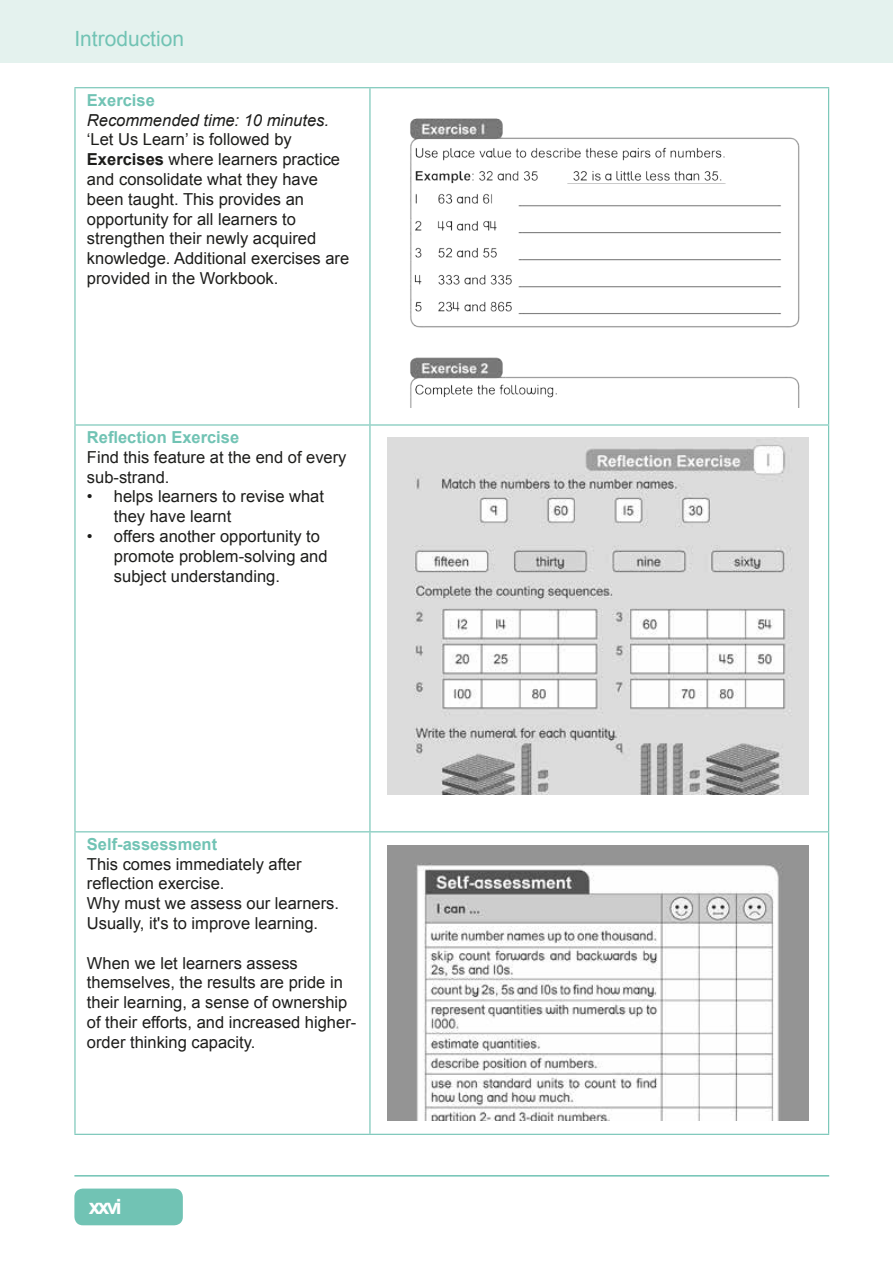
<style>
.page{position:relative;width:893px;height:1263px;background:#fff}
.page>*{position:absolute;margin:0;border:0;box-sizing:border-box;transform-origin:0 0}
.t1{font:21px "Arial";color:#71c3b4}
.t2{font:700 21px "Preschool";color:#fff}
.t3{font:16.5px/19.8px "Arial";color:#1d1d1b}
.t4{font:700 16.5px "Arial";color:#71c3b4}
.t5{font:italic 16.5px "Arial";color:#1d1d1b}
.s1{font-weight:700}
</style>
<div class="page">
<div style="left:74px;top:1188px;width:109px;height:37px;background:#71c3b4;border-radius:9px"></div>
<div style="left:0;top:0;width:893px;height:63px;background:#e4f2ee"></div>
<hr style="left:74px;top:1175px;width:755px;height:1px;background:#71c3b4">
<hr style="left:74px;top:88px;width:2px;height:336px;background:#71c3b4">
<hr style="left:74px;top:426px;width:2px;height:405px;background:#71c3b4">
<hr style="left:74px;top:832px;width:2px;height:302px;background:#71c3b4">
<hr style="left:74px;top:87px;width:296px;height:1px;background:#71c3b4">
<hr style="left:74px;top:424px;width:296px;height:2px;background:#71c3b4">
<hr style="left:74px;top:831px;width:296px;height:1px;background:#71c3b4">
<hr style="left:74px;top:1134px;width:296px;height:1px;background:#71c3b4">
<hr style="left:369px;top:88px;width:1px;height:336px;background:#71c3b4">
<hr style="left:369px;top:426px;width:1px;height:405px;background:#71c3b4">
<hr style="left:369px;top:832px;width:1px;height:302px;background:#71c3b4">
<hr style="left:828px;top:88px;width:1px;height:336px;background:#71c3b4">
<hr style="left:828px;top:426px;width:1px;height:405px;background:#71c3b4">
<hr style="left:828px;top:832px;width:1px;height:302px;background:#71c3b4">
<hr style="left:370px;top:87px;width:459px;height:1px;background:#71c3b4">
<hr style="left:370px;top:424px;width:459px;height:2px;background:#71c3b4">
<hr style="left:370px;top:831px;width:459px;height:1px;background:#71c3b4">
<hr style="left:370px;top:1134px;width:459px;height:1px;background:#71c3b4">
<img style="left:410px;top:118px;width:390px;height:289px">
<img style="left:387px;top:438px;width:422px;height:357px">
<img style="left:387px;top:845px;width:422px;height:276px">
<p class="t1" style="left:74px;top:24px;width:111px">Introduction</p>
<p class="t4" style="left:87px;top:89px;width:69px">Exercise</p>
<p class="t5" style="left:87px;top:109px;width:244px">Recommended time: 10 minutes.</p>
<p class="t3" style="left:87px;top:130px;width:264px">‘Let Us Learn’ is followed by<br><span class="s1">Exercises</span> where learners practice and consolidate what they have been taught. This provides an opportunity for all learners to strengthen their newly acquired knowledge. Additional exercises are provided in the Workbook.</p>
<p class="t4" style="left:87px;top:426px;width:154px">Reflection Exercise</p>
<p class="t3" style="left:87px;top:447px;width:261px">Find this feature at the end of every sub-strand.</p>
<p class="t3" style="left:114px;top:487px;width:211px;text-indent:-27px">• helps learners to revise what they have learnt</p>
<p class="t3" style="left:114px;top:526px;width:215px;text-indent:-27px">• offers another opportunity to promote problem-solving and subject understanding.</p>
<p class="t4" style="left:87px;top:833px;width:132px">Self-assessment</p>
<p class="t3" style="left:87px;top:854px;width:254px">This comes immediately after reflection exercise.<br>Why must we assess our learners.<br>Usually, it's to improve learning.</p>
<p class="t3" style="left:87px;top:953px;width:271px">When we let learners assess themselves, the results are pride in their learning, a sense of ownership of their efforts, and increased higher&shy;order thinking capacity.</p>
<p class="t2" style="left:89px;top:1193px;width:34px">xxvi</p>
</div>
